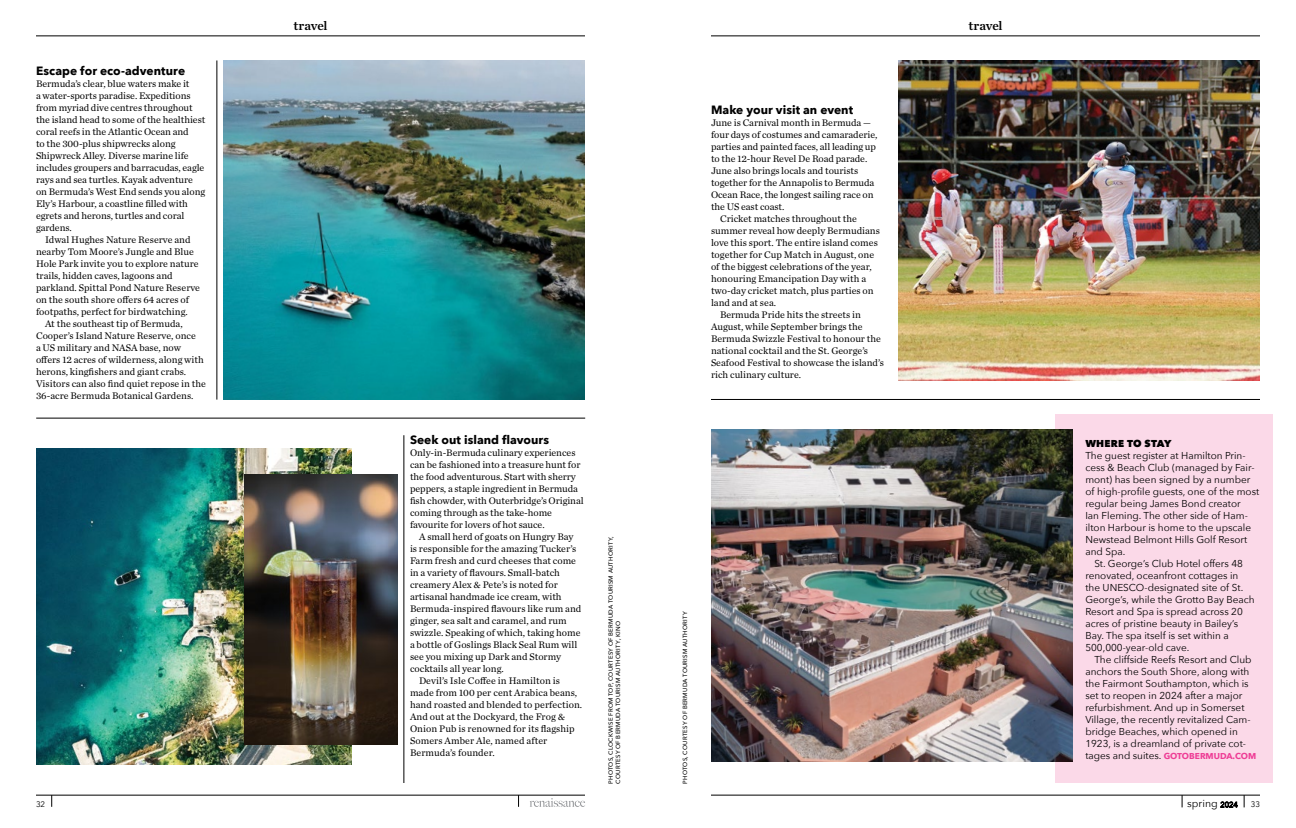
<style>
.page{position:relative;width:1296px;height:828px;background:#fff}
.page>*{position:absolute;margin:0;border:0;box-sizing:border-box;transform-origin:0 0}
.t1{font:13px "Chronicle Text G1 Semi";letter-spacing:-.01em;color:#000}
.Subhead_in_Column{font:700 12px "Avenir Next";letter-spacing:.005em;color:#000}
.t2{font:10.5px "Avenir Next";color:#000}
.Body_Copy{font:10px/12px "Chronicle Text G1";color:#000}
.Body_Copy_-_No_Indent{font:10px/12px "Chronicle Text G1";letter-spacing:-.005em;color:#000}
.Body_Copy-2{font:10px/12px "Avenir Next";color:#000}
.Body_Copy_No_Indent{font:10px/12px "Avenir Next";color:#000}
.t3{font:800 10px "Avenir Next";letter-spacing:.02em;color:#000}
.t4{font:8px "Avenir Next";color:#000}
.Gutter_Credit{font:500 6px "Avenir Next";letter-spacing:.04em;color:#000}
.s1{font-weight:700;font-size:8.5px;color:#ee3d96}
.s2{font-size:7.5px}
</style>
<div class="page">
<div style="left:1056px;top:414px;width:217px;height:368px;background:#fbd9e8"></div>
<img style="left:223px;top:60px;width:362px;height:340px">
<img style="left:36px;top:449px;width:315px;height:316px">
<img style="left:245px;top:474px;width:153px;height:270px">
<img style="left:898px;top:60px;width:362px;height:320px">
<img style="left:711px;top:429px;width:362px;height:333px">
<hr style="left:36px;top:795px;width:549px;height:1px;background:#000">
<svg style="left:518px;top:795px;width:1px;height:12px"></svg>
<svg style="left:52px;top:795px;width:1px;height:12px"></svg>
<svg style="left:530px;top:798px;width:55px;height:9px"></svg>
<hr style="left:36px;top:36px;width:549px;height:1px;background:#000">
<hr style="left:711px;top:795px;width:549px;height:1px;background:#000">
<hr style="left:711px;top:36px;width:549px;height:1px;background:#000">
<svg style="left:1244px;top:795px;width:1px;height:12px"></svg>
<svg style="left:1182px;top:795px;width:1px;height:12px"></svg>
<hr style="left:217px;top:60px;width:1px;height:340px;background:#000">
<hr style="left:404px;top:435px;width:1px;height:348px;background:#000">
<hr style="left:711px;top:399px;width:549px;height:1px;background:#000">
<hr style="left:36px;top:418px;width:549px;height:1px;background:#000">
<p class="Subhead_in_Column" style="left:36px;top:60px;width:151px">Escape for eco-adventure</p>
<p class="Body_Copy_-_No_Indent" style="left:36px;top:77px;width:171px">Bermuda’s clear, blue waters make it<br>a water-sports paradise. Expeditions from myriad dive centres throughout the island head to some of the healthiest coral reefs in the Atlantic Ocean and<br>to the 300-plus shipwrecks along Shipwreck Alley. Diverse marine life includes groupers and barracudas, eagle rays and sea turtles. Kayak adventure on Bermuda’s West End sends you along Ely’s Harbour, a coastline filled with egrets and herons, turtles and coral gardens.</p>
<p class="Body_Copy" style="left:36px;top:233px;width:166px;text-indent:9px">Idwal Hughes Nature Reserve and nearby Tom Moore’s Jungle and Blue Hole Park invite you to explore nature trails, hidden caves, lagoons and parkland. Spittal Pond Nature Reserve on the south shore offers 64 acres of footpaths, perfect for birdwatching.</p>
<p class="Body_Copy" style="left:36px;top:317px;width:171px;text-indent:9px">At the southeast tip of Bermuda, Cooper’s Island Nature Reserve, once<br>a US military and NASA base, now offers 12 acres of wilderness, along with herons, kingfishers and giant crabs.<br>Visitors can also find quiet repose in the 36-acre Bermuda Botanical Gardens.</p>
<p class="t4" style="left:36px;top:798px;width:11px">32</p>
<h1 class="t1" style="left:293px;top:15px;width:36px">travel</h1>
<p class="Subhead_in_Column" style="left:410px;top:429px;width:141px">Seek out island flavours</p>
<p class="Body_Copy_-_No_Indent" style="left:410px;top:446px;width:175px">Only-in-Bermuda culinary experiences can be fashioned into a treasure hunt for the food adventurous. Start with sherry peppers, a staple ingredient in Bermuda fish chowder, with Outerbridge’s Original coming through as the take-home favourite for lovers of hot sauce.</p>
<p class="Body_Copy" style="left:410px;top:530px;width:173px;text-indent:9px">A small herd of goats on Hungry Bay is responsible for the amazing Tucker’s Farm fresh and curd cheeses that come in a variety of flavours. Small-batch creamery Alex &amp; Pete’s is noted for artisanal handmade ice cream, with Bermuda-inspired flavours like rum and ginger, sea salt and caramel, and rum swizzle. Speaking of which, taking home a bottle of Goslings Black Seal Rum will see you mixing up Dark and Stormy cocktails all year long.</p>
<p class="Body_Copy" style="left:410px;top:674px;width:174px;text-indent:9px">Devil’s Isle Coffee in Hamilton is made from 100 per cent Arabica beans, hand roasted and blended to perfection.<br>And out at the Dockyard, the Frog &amp; Onion Pub is renowned for its flagship Somers Amber Ale, named after Bermuda’s founder.</p>
<p class="Gutter_Credit" style="left:606px;top:784px;width:249px;rotate:-90deg">PHOTOS, CLOCKWISE FROM TOP, COURTESY OF BERMUDA TOURISM AUTHORITY,</p>
<p class="Gutter_Credit" style="left:613px;top:784px;width:164px;rotate:-90deg">COURTESY OF BERMUDA TOURISM AUTHORITY, KINO</p>
<p class="Subhead_in_Column" style="left:711px;top:99px;width:144px">Make your visit an event</p>
<p class="Body_Copy_-_No_Indent" style="left:711px;top:116px;width:168px">June is Carnival month in Bermuda — four days of costumes and camaraderie, parties and painted faces, all leading up to the 12-hour Revel De Road parade.<br>June also brings locals and tourists together for the Annapolis to Bermuda Ocean Race, the longest sailing race on the US east coast.</p>
<p class="Body_Copy" style="left:711px;top:212px;width:170px;text-indent:9px">Cricket matches throughout the summer reveal how deeply Bermudians love this sport. The entire island comes together for Cup Match in August, one of the biggest celebrations of the year, honouring Emancipation Day with a two-day cricket match, plus parties on land and at sea.</p>
<p class="Body_Copy" style="left:711px;top:308px;width:174px;text-indent:9px">Bermuda Pride hits the streets in August, while September brings the Bermuda Swizzle Festival to honour the national cocktail and the St. George’s Seafood Festival to showcase the island’s rich culinary culture.</p>
<p class="Gutter_Credit" style="left:680px;top:784px;width:174px;rotate:-90deg">PHOTOS, COURTESY OF BERMUDA TOURISM AUTHORITY</p>
<h1 class="t1" style="left:968px;top:15px;width:36px">travel</h1>
<p class="t3" style="left:1085px;top:437px;width:88px">WHERE TO STAY</p>
<p class="Body_Copy_No_Indent" style="left:1085px;top:449px;width:175px">The guest register at Hamilton Prin&shy;cess &amp; Beach Club (managed by Fair&shy;mont) has been signed by a number of high-profile guests, one of the most regular being James Bond creator<br>Ian Fleming. The other side of Ham&shy;ilton Harbour is home to the upscale<br>Newstead Belmont Hills Golf Resort and Spa.</p>
<p class="Body_Copy-2" style="left:1085px;top:557px;width:171px;text-indent:9px">St. George’s Club Hotel offers 48 renovated, oceanfront cottages in the UNESCO-designated site of St.<br>George’s, while the Grotto Bay Beach Resort and Spa is spread across 20 acres of pristine beauty in Bailey’s Bay. The spa itself is set within a 500,000-year-old cave.</p>
<p class="Body_Copy-2" style="left:1085px;top:653px;width:172px;text-indent:9px">The cliffside Reefs Resort and Club anchors the South Shore, along with the Fairmont Southampton, which is set to reopen in 2024 after a major refurbishment. And up in Somerset Village, the recently revitalized Cam&shy;bridge Beaches, which opened in 1923, is a dreamland of private cot&shy;tages and suites. <span class="s1">GOTOBERMUDA.COM</span></p>
<p class="t2" style="left:1187px;top:795px;width:52px">spring <span class="s2">2024</span></p>
<p class="t4" style="left:1251px;top:798px;width:11px">33</p>
</div>
